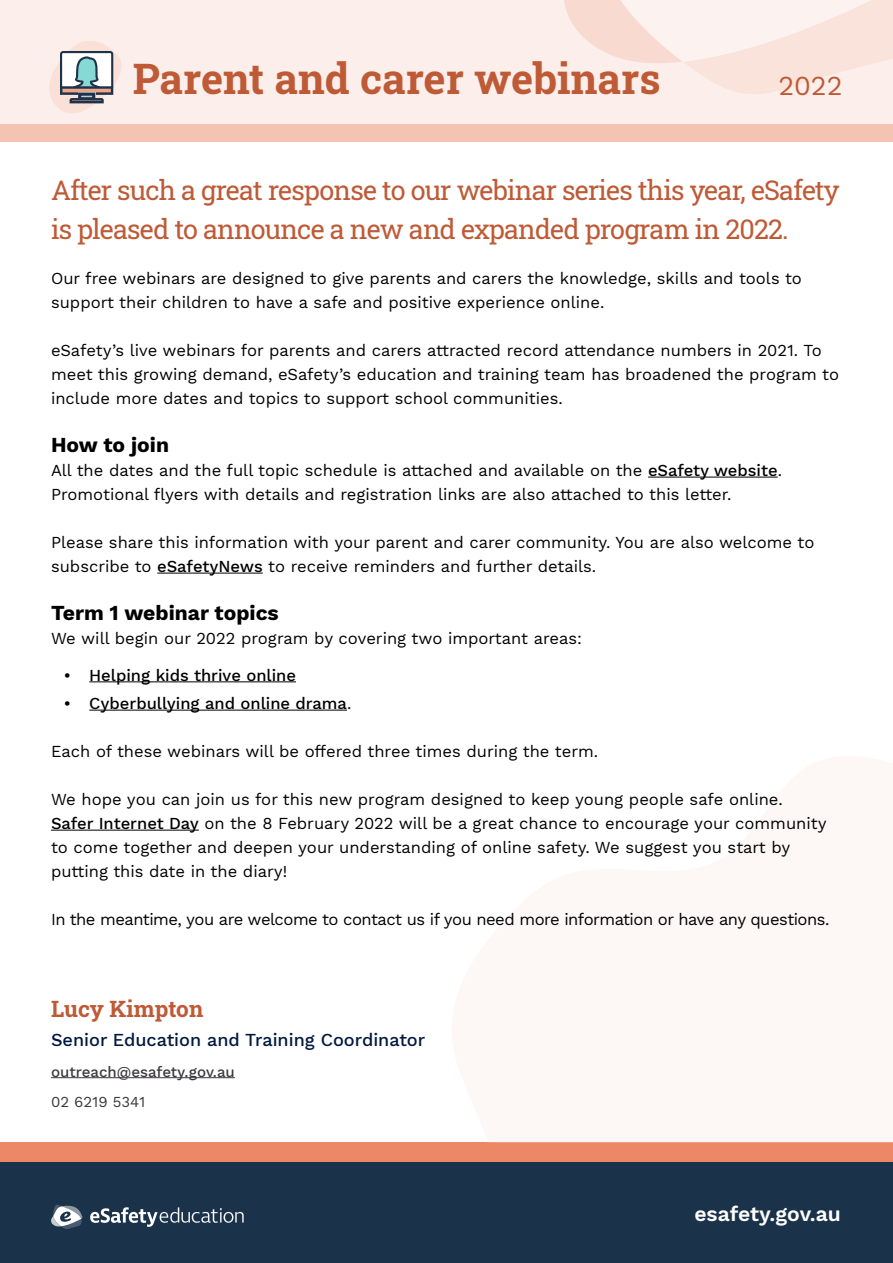
<style>
.page{position:relative;width:893px;height:1263px;background:#fff}
.page>*{position:absolute;margin:0;border:0;box-sizing:border-box;transform-origin:0 0}
.t1{font:700 42px "Roboto Slab";color:#bf5a36}
.t2{font:27px/39px "Roboto Slab";letter-spacing:-.03em;color:#bf5a36}
.t3{font:27px "Work Sans";color:#bf5a36}
.t4{font:700 22.5px "Roboto Slab";color:#bf5a36}
.t5{font:700 21px "Work Sans";color:#000}
.t6{font:600 21px "Work Sans";color:#fff}
.t7{font:500 18px "Work Sans";color:#00183f}
.t8{font:16.5px/24px "Work Sans";color:#000}
.t9{font:16.5px "Work Sans";letter-spacing:-.03em;color:#000}
.t10{font:500 16.5px "Work Sans";color:#000}
.t11{font:500 15px "Work Sans";color:#3a383d}
.t12{font:15px "Work Sans";color:#3a383d}
.s1{font-weight:500}
.s2{font-weight:400}
</style>
<div class="page">
<div style="left:0;top:1142px;width:893px;height:33px;background:#ec8865"></div>
<div style="left:0;top:1162px;width:893px;height:101px;background:#1b324b"></div>
<div style="left:0;top:0;width:893px;height:125px;background:#fcefeb"></div>
<svg style="left:564px;top:0;width:329px;height:94px"></svg>
<div style="left:0;top:125px;width:893px;height:17px;background:#f5c3b1"></div>
<svg style="left:51px;top:1204px;width:32px;height:25px"></svg>
<svg style="left:90px;top:1207px;width:154px;height:20px"></svg>
<svg style="left:49px;top:41px;width:73px;height:72px"></svg>
<hr style="left:648px;top:477px;width:130px;height:1px;background:#000">
<hr style="left:157px;top:573px;width:106px;height:1px;background:#000">
<hr style="left:89px;top:681px;width:207px;height:1px;background:#000">
<hr style="left:89px;top:710px;width:258px;height:1px;background:#000">
<hr style="left:51px;top:830px;width:148px;height:1px;background:#000">
<hr style="left:51px;top:1077px;width:184px;height:1px;background:#3a383d">
<h1 class="t1" style="left:133px;top:50px;width:529px">Parent and carer webinars</h1>
<h2 class="t3" style="left:778px;top:70px;width:66px">2022</h2>
<h2 class="t2" style="left:51px;top:170px;width:790px">After such a great response to our webinar series this year, eSafety is pleased to announce a new and expanded program in 2022.</h2>
<p class="t8" style="left:51px;top:267px;width:752px">Our free webinars are designed to give parents and carers the knowledge, skills and tools to support their children to have a safe and positive experience online.</p>
<p class="t8" style="left:51px;top:339px;width:789px">eSafety’s live webinars for parents and carers attracted record attendance numbers in 2021. To meet this growing demand, eSafety’s education and training team has broadened the program to include more dates and topics to support school communities.</p>
<p class="t5" style="left:51px;top:432px;width:120px">How to join</p>
<p class="t8" style="left:51px;top:459px;width:733px">All the dates and the full topic schedule is attached and available on the <span class="s1">eSafety website</span>.<br>Promotional flyers with details and registration links are also attached to this letter.</p>
<p class="t8" style="left:51px;top:531px;width:765px">Please share this information with your parent and carer community. You are also welcome to subscribe to <span class="s1">eSafetyNews</span> to receive reminders and further details.</p>
<p class="t5" style="left:51px;top:600px;width:229px">Term 1 webinar topics</p>
<p class="t8" style="left:51px;top:627px;width:532px">We will begin our 2022 program by covering two important areas:</p>
<p class="t10" style="left:64px;top:665px;width:234px">• Helping kids thrive online</p>
<p class="t10" style="left:64px;top:693px;width:289px">• Cyberbullying and online drama<span class="s2">.</span></p>
<p class="t8" style="left:51px;top:740px;width:549px">Each of these webinars will be offered three times during the term.</p>
<p class="t8" style="left:51px;top:788px;width:777px">We hope you can join us for this new program designed to keep young people safe online.<br><span class="s1">Safer Internet Day</span> on the 8 February 2022 will be a great chance to encourage your community to come together and deepen your understanding of online safety. We suggest you start by putting this date in the diary!</p>
<p class="t9" style="left:51px;top:909px;width:780px">In the meantime, you are welcome to contact us if you need more information or have any questions.</p>
<h3 class="t4" style="left:51px;top:993px;width:154px">Lucy Kimpton</h3>
<p class="t7" style="left:51px;top:1029px;width:376px">Senior Education and Training Coordinator</p>
<p class="t11" style="left:51px;top:1063px;width:185px">outreach@esafety.gov.au</p>
<p class="t12" style="left:51px;top:1093px;width:96px">02 6219 5341</p>
<p class="t6" style="left:694px;top:1201px;width:148px">esafety.gov.au</p>
</div>
